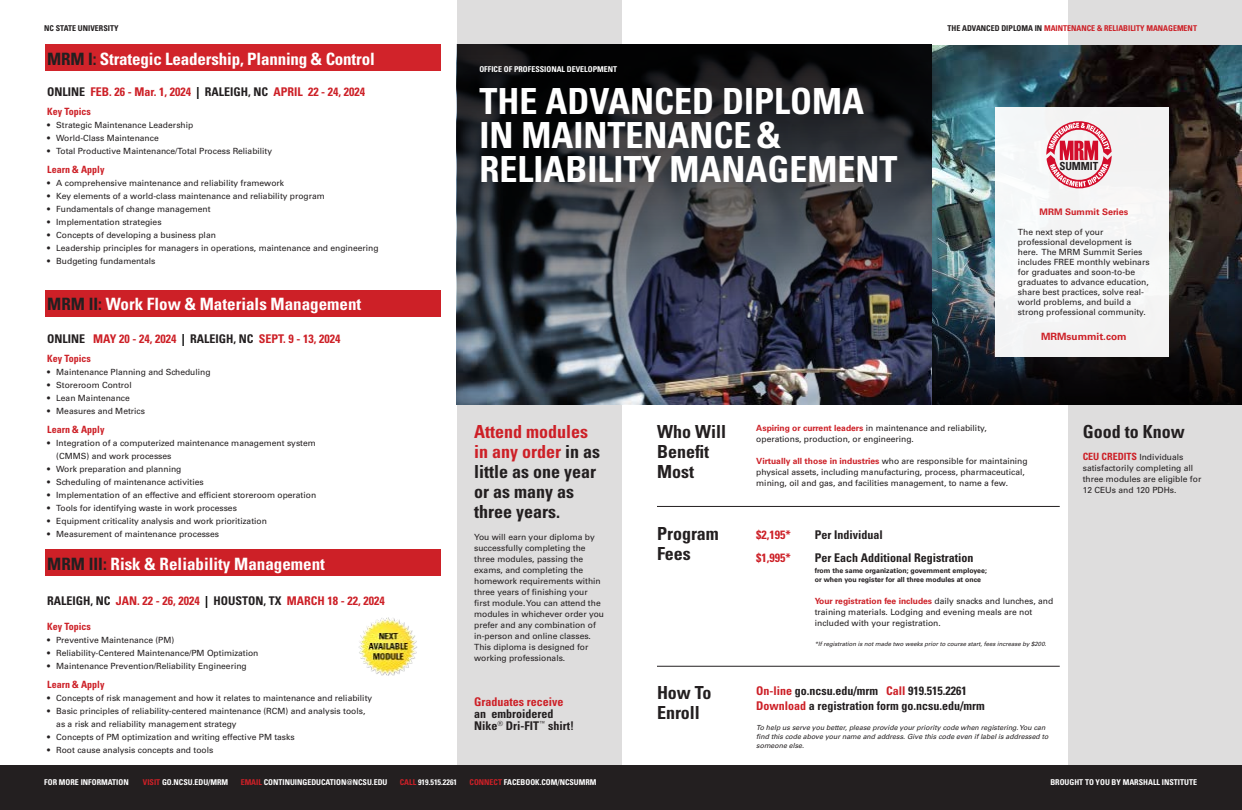
<style>
.page{position:relative;width:1242px;height:810px;background:#fff}
.page>*{position:absolute;margin:0;border:0;box-sizing:border-box;transform-origin:0 0}
.t1{font:700 condensed 36px/34px "Univers LT Std";color:#fff}
.t2{font:700 condensed 18px/20px "Univers LT Std";color:#231f20}
.t3{font:700 condensed 17px "Univers LT Std";color:#fff}
.t4{font:700 condensed 12px "Univers LT Std";color:#cd2027}
.t5{font:700 condensed 12px "Univers LT Std";color:#231f20}
.t6{font:700 condensed 11.2px "Univers LT Std";letter-spacing:-.01em;color:#231f20}
.t7{font:700 condensed 10px "Univers LT Std";color:#cd2027}
.t8{font:700 10px "Univers LT Std";color:#cd2027}
.t9{font:700 9px "Univers LT Std";color:#cd2027}
.t10{font:8.5px/11px "Univers LT Std";color:#231f20}
.t11{font:700 condensed 8px "Univers LT Std";color:#fff}
.t12{font:700 condensed 8px "Univers LT Std";color:#cd2027}
.t13{font:700 condensed 8px "Univers LT Std";color:#231f20}
.t14{font:italic 7px/9px "Univers LT Std";color:#231f20}
.t15{font:700 7px/9px "Univers LT Std";color:#231f20}
.t16{font:italic 6px "Univers LT Std";color:#231f20}
.s1{color:#231f20}
.s2{color:#000}
.s3{font-weight:700;font-stretch:condensed;font-size:10px;color:#cd2027}
.s4{font-weight:700;color:#cd2027}
.s5{color:#cd2027}
</style>
<div class="page">
<div style="left:457px;top:0;width:165px;height:810px;background:#dedddd"></div>
<div style="left:1069px;top:0;width:173px;height:810px;background:#dedddd"></div>
<div style="left:0;top:765px;width:1242px;height:45px;background:#231f20"></div>
<img style="left:932px;top:45px;width:310px;height:133px">
<hr style="left:657px;top:666px;width:403px;height:1px;background:#231f20">
<hr style="left:657px;top:506px;width:403px;height:1px;background:#231f20">
<img style="left:932px;top:178px;width:310px;height:227px">
<div style="left:996px;top:108px;width:173px;height:249px;background:#f4f5f6"></div>
<svg style="left:457px;top:44px;width:475px;height:361px;background:#31343c"></svg>
<div style="left:45px;top:550px;width:396px;height:26px;background:#cd2027"></div>
<div style="left:45px;top:290px;width:396px;height:26px;background:#cd2027"></div>
<div style="left:45px;top:44px;width:396px;height:27px;background:#d1232a"></div>
<img style="left:358px;top:617px;width:59px;height:59px">
<svg style="left:1046px;top:121px;width:66px;height:68px"></svg>
<p class="t13" style="left:44px;top:23px;width:76px">NC STATE UNIVERSITY</p>
<p class="t12" style="left:948px;top:23px;width:251px"><span class="s1">THE ADVANCED DIPLOMA IN</span> MAINTENANCE &amp; RELIABILITY MANAGEMENT</p>
<p class="t3" style="left:47px;top:48px;width:329px"><span class="s1">MRM I:</span> Strategic Leadership, Planning &amp; Control</p>
<p class="t4" style="left:47px;top:84px;width:320px"><span class="s1">ONLINE</span> FEB. 26 - Mar. 1, 2024 <span class="s2">|</span> <span class="s1">RALEIGH, NC</span> APRIL 22 - 24, 2024</p>
<p class="t7" style="left:47px;top:105px;width:45px">Key Topics</p>
<p class="t10" style="left:47px;top:119px;width:148px">• Strategic Maintenance Leadership</p>
<p class="t10" style="left:47px;top:132px;width:113px">• World-Class Maintenance</p>
<p class="t10" style="left:47px;top:145px;width:226px">• Total Productive Maintenance/Total Process Reliability</p>
<p class="t7" style="left:47px;top:163px;width:59px">Learn &amp; Apply</p>
<p class="t10" style="left:47px;top:177px;width:238px">• A comprehensive maintenance and reliability framework</p>
<p class="t10" style="left:47px;top:190px;width:279px">• Key elements of a world-class maintenance and reliability program</p>
<p class="t10" style="left:47px;top:203px;width:165px">• Fundamentals of change management</p>
<p class="t10" style="left:47px;top:216px;width:116px">• Implementation strategies</p>
<p class="t10" style="left:47px;top:229px;width:170px">• Concepts of developing a business plan</p>
<p class="t10" style="left:47px;top:242px;width:333px">• Leadership principles for managers in operations, maintenance and engineering</p>
<p class="t10" style="left:47px;top:255px;width:110px">• Budgeting fundamentals</p>
<p class="t3" style="left:47px;top:293px;width:316px"><span class="s1">MRM II:</span> Work Flow &amp; Materials Management</p>
<p class="t4" style="left:47px;top:331px;width:295px"><span class="s1">ONLINE</span> MAY 20 - 24, 2024 <span class="s2">|</span> <span class="s1">RALEIGH, NC</span> SEPT. 9 - 13, 2024</p>
<p class="t7" style="left:47px;top:352px;width:45px">Key Topics</p>
<p class="t10" style="left:47px;top:366px;width:165px">• Maintenance Planning and Scheduling</p>
<p class="t10" style="left:47px;top:379px;width:86px">• Storeroom Control</p>
<p class="t10" style="left:47px;top:392px;width:84px">• Lean Maintenance</p>
<p class="t10" style="left:47px;top:405px;width:99px">• Measures and Metrics</p>
<p class="t7" style="left:47px;top:423px;width:59px">Learn &amp; Apply</p>
<p class="t10" style="left:47px;top:437px;width:270px">• Integration of a computerized maintenance management system</p>
<p class="t10" style="left:56px;top:450px;width:117px">(CMMS) and work processes</p>
<p class="t10" style="left:47px;top:463px;width:136px">• Work preparation and planning</p>
<p class="t10" style="left:47px;top:476px;width:158px">• Scheduling of maintenance activities</p>
<p class="t10" style="left:47px;top:489px;width:270px">• Implementation of an effective and efficient storeroom operation</p>
<p class="t10" style="left:47px;top:502px;width:191px">• Tools for identifying waste in work processes</p>
<p class="t10" style="left:47px;top:515px;width:221px">• Equipment criticality analysis and work prioritization</p>
<p class="t10" style="left:47px;top:528px;width:173px">• Measurement of maintenance processes</p>
<p class="t3" style="left:47px;top:553px;width:279px"><span class="s1">MRM III:</span> Risk &amp; Reliability Management</p>
<p class="t4" style="left:47px;top:593px;width:339px"><span class="s1">RALEIGH, NC</span> JAN. 22 - 26, 2024 <span class="s2">|</span> <span class="s1">HOUSTON, TX</span> MARCH 18 - 22, 2024</p>
<p class="t7" style="left:47px;top:620px;width:45px">Key Topics</p>
<p class="t10" style="left:47px;top:634px;width:129px">• Preventive Maintenance (PM)</p>
<p class="t10" style="left:47px;top:647px;width:213px">• Reliability-Centered Maintenance/PM Optimization</p>
<p class="t10" style="left:47px;top:660px;width:201px">• Maintenance Prevention/Reliability Engineering</p>
<p class="t7" style="left:47px;top:678px;width:59px">Learn &amp; Apply</p>
<p class="t10" style="left:47px;top:692px;width:326px">• Concepts of risk management and how it relates to maintenance and reliability</p>
<p class="t10" style="left:47px;top:705px;width:320px">• Basic principles of reliability-centered maintenance (RCM) and analysis tools,</p>
<p class="t10" style="left:56px;top:718px;width:182px">as a risk and reliability management strategy</p>
<p class="t10" style="left:47px;top:731px;width:249px">• Concepts of PM optimization and writing effective PM tasks</p>
<p class="t10" style="left:47px;top:744px;width:168px">• Root cause analysis concepts and tools</p>
<p class="t11" style="left:479px;top:64px;width:139px">OFFICE OF PROFESSIONAL DEVELOPMENT</p>
<p class="t1" style="left:479px;top:84px;width:419px">THE ADVANCED DIPLOMA<br>IN MAINTENANCE &amp;<br>RELIABILITY MANAGEMENT</p>
<p class="t6" style="left:1059px;top:159px;width:40px">SUMMIT</p>
<p class="t9" style="left:1040px;top:207px;width:90px">MRM Summit Series</p>
<p class="t10" style="left:1018px;top:227px;width:133px;line-height:10px">The next step of your professional development is here. The MRM Summit Series includes FREE monthly webinars for graduates and soon-to-be graduates to advance education, share best practices, solve real&shy;world problems, and build a strong professional community.</p>
<p class="t8" style="left:1041px;top:331px;width:87px">MRMsummit.com</p>
<p class="t2" style="left:1083px;top:422px;width:104px">Good to Know</p>
<p class="t10" style="left:1083px;top:452px;width:120px"><span class="s3">CEU CREDITS</span> Individuals satisfactorily completing all three modules are eligible for<br>12 CEUs and 120 PDHs.</p>
<p class="t10" style="left:756px;top:423px;width:232px"><span class="s4">Aspiring or current leaders</span> in maintenance and reliability, operations, production, or engineering.</p>
<p class="t10" style="left:756px;top:456px;width:273px"><span class="s4">Virtually all those in industries</span> who are responsible for maintaining physical assets, including manufacturing, process, pharmaceutical, mining, oil and gas, and facilities management, to name a few.</p>
<p class="t2" style="left:474px;top:422px;width:127px"><span class="s5">Attend modules in any order</span> in as little as one year or as many as three years.</p>
<p class="t10" style="left:474px;top:532px;width:131px">You will earn your diploma by successfully completing the three modules, passing the exams, and completing the homework requirements within three years of finishing your first module. You can attend the modules in whichever order you prefer and any combination of in-person and online classes.<br>This diploma is designed for working professionals.</p>
<p class="t4" style="left:474px;top:694px;width:91px">Graduates receive</p>
<p class="t5" style="left:474px;top:706px;width:81px">an embroidered</p>
<p class="t5" style="left:474px;top:718px;width:101px">Nike<sup>®</sup> Dri-FIT<sup>™</sup> shirt!</p>
<p class="t2" style="left:657px;top:422px;width:71px">Who Will<br>Benefit</p>
<p class="t2" style="left:657px;top:462px;width:38px">Most</p>
<p class="t2" style="left:657px;top:523px;width:63px">Program</p>
<p class="t2" style="left:657px;top:543px;width:35px">Fees</p>
<p class="t4" style="left:756px;top:528px;width:36px">$2,195*</p>
<p class="t5" style="left:815px;top:528px;width:70px">Per Individual</p>
<p class="t4" style="left:756px;top:551px;width:36px">$1,995*</p>
<p class="t5" style="left:815px;top:551px;width:160px">Per Each Additional Registration</p>
<p class="t15" style="left:815px;top:566px;width:174px">from the same organization; government employee; or when you register for all three modules at once</p>
<p class="t10" style="left:815px;top:596px;width:240px"><span class="s4">Your registration fee includes</span> daily snacks and lunches, and training materials. Lodging and evening meals are not included with your registration.</p>
<p class="t16" style="left:815px;top:640px;width:233px">*If registration is not made two weeks prior to course start, fees increase by $200.</p>
<p class="t5" style="left:756px;top:684px;width:212px"><span class="s5">On-line</span> go.ncsu.edu/mrm <span class="s5">Call</span> 919.515.2261</p>
<p class="t5" style="left:756px;top:699px;width:230px"><span class="s5">Download</span> a registration form go.ncsu.edu/mrm</p>
<p class="t14" style="left:756px;top:723px;width:294px">To help us serve you better, please provide your priority code when registering. You can find this code above your name and address. Give this code even if label is addressed to someone else.</p>
<p class="t11" style="left:1050px;top:778px;width:148px">BROUGHT TO YOU BY MARSHALL INSTITUTE</p>
<p class="t2" style="left:657px;top:682px;width:56px">How To<br>Enroll</p>
<p class="t11" style="left:44px;top:778px;width:86px">FOR MORE INFORMATION</p>
<p class="t11" style="left:143px;top:778px;width:87px"><span class="s5">VISIT</span> GO.NCSU.EDU/MRM</p>
<p class="t11" style="left:241px;top:778px;width:148px"><span class="s5">EMAIL</span> CONTINUINGEDUCATION@NCSU.EDU</p>
<p class="t11" style="left:400px;top:778px;width:59px"><span class="s5">CALL</span> 919.515.2261</p>
<p class="t11" style="left:470px;top:778px;width:128px"><span class="s5">CONNECT</span> FACEBOOK.COM/NCSUMRM</p>
</div>
